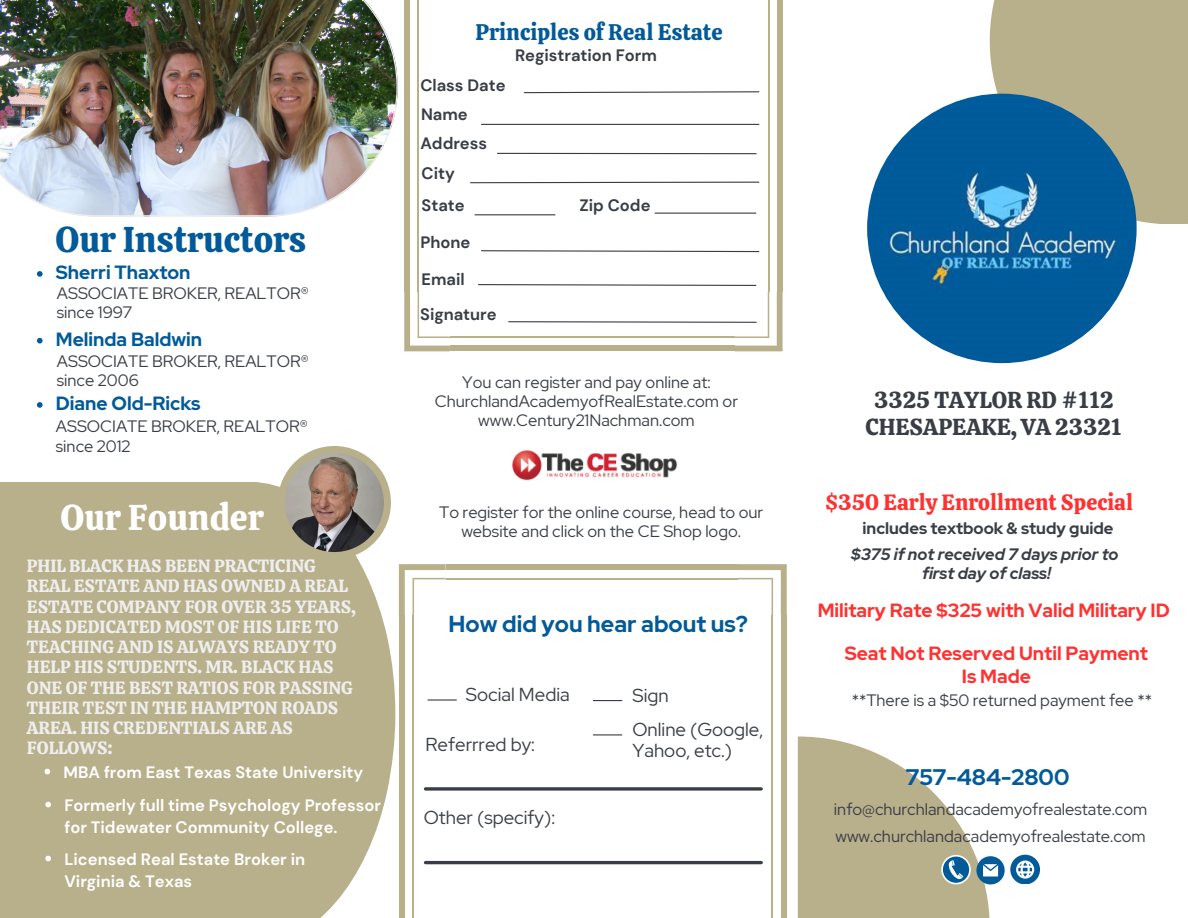
<style>
.page{position:relative;width:1188px;height:918px;background:#fff}
.page>*{position:absolute;margin:0;border:0;box-sizing:border-box;transform-origin:0 0}
.t1{font:35.7px "Calistoga";color:#025a99}
.t2{font:35.7px "Calistoga";color:#fff}
.t3{font:700 23.1px "Red Hat Display";color:#025a99}
.t4{font:22.95px/27.2px "Calistoga";color:#393e46;text-align:center}
.t5{font:22.5px "Calistoga";color:#025a99}
.t6{font:700 22.5px "Red Hat Display";color:#025a99}
.t7{font:21.9px "Calistoga";color:#ff3131}
.t8{font:700 19.05px/22.5px "Red Hat Display";color:#ff3131;text-align:center}
.t9{font:700 19.05px "Red Hat Display";color:#025a99}
.t10{font:18.75px "Red Hat Display";color:#393e46}
.t11{font:17.7px/20.2px "Calistoga";color:#eee}
.t12{font:16.5px/19.2px "Red Hat Display";color:#393e46;text-align:center}
.t13{font:700 16.5px/22.5px "DM Sans";color:#fff}
.t14{font:700 16.5px "DM Sans";color:#393e46}
.t15{font:italic 700 16.5px "Red Hat Display";color:#393e46}
.t16{font:700 16.5px "Red Hat Display";color:#393e46}
</style>
<div class="page">
<img style="left:0;top:0;width:398px;height:217px">
<div style="left:0;top:483px;width:395px;height:435px;background:#b8af8b"></div>
<div style="left:278px;top:446px;width:113px;height:113px;background:#b8af8b;border-radius:50%"></div>
<div style="left:781px;top:615px;width:6px;height:303px;background:#b8af8b"></div>
<hr style="left:772px;top:615px;width:1px;height:303px;background:#b8af8b">
<svg style="left:737px;top:564px;width:50px;height:51px"></svg>
<div style="left:446px;top:564px;width:291px;height:6px;background:#b8af8b"></div>
<hr style="left:446px;top:578px;width:291px;height:1px;background:#b8af8b">
<svg style="left:399px;top:564px;width:47px;height:51px"></svg>
<div style="left:399px;top:615px;width:6px;height:303px;background:#b8af8b"></div>
<hr style="left:413px;top:615px;width:1px;height:303px;background:#b8af8b">
<div style="left:777px;top:0;width:6px;height:291px;background:#b8af8b"></div>
<hr style="left:768px;top:0;width:1px;height:291px;background:#b8af8b">
<div style="left:404px;top:0;width:6px;height:291px;background:#b8af8b"></div>
<hr style="left:418px;top:0;width:1px;height:291px;background:#b8af8b">
<svg style="left:404px;top:291px;width:46px;height:60px"></svg>
<div style="left:450px;top:346px;width:284px;height:5px;background:#b8af8b"></div>
<hr style="left:450px;top:336px;width:284px;height:2px;background:#b8af8b">
<svg style="left:523px;top:91px;width:237px;height:3px"></svg>
<svg style="left:798px;top:737px;width:242px;height:181px"></svg>
<img style="left:285px;top:453px;width:99px;height:99px;border-radius:50%">
<hr style="left:497px;top:153px;width:259px;height:1px;background:#393e46">
<hr style="left:475px;top:214px;width:80px;height:1px;background:#393e46">
<hr style="left:655px;top:213px;width:101px;height:1px;background:#393e46">
<svg style="left:477px;top:283px;width:306px;height:68px"></svg>
<svg style="left:426px;top:787px;width:335px;height:4px"></svg>
<hr style="left:426px;top:861px;width:335px;height:3px;background:#393e46">
<img style="left:512px;top:450px;width:166px;height:31px">
<hr style="left:428px;top:699px;width:28px;height:2px;background:#393e46">
<svg style="left:593px;top:734px;width:29px;height:1px"></svg>
<svg style="left:593px;top:700px;width:29px;height:1px"></svg>
<div style="left:990px;top:0;width:198px;height:224px;background:#b8af8b"></div>
<img style="left:867px;top:94px;width:270px;height:269px;border-radius:50%">
<svg style="left:481px;top:250px;width:279px;height:3px"></svg>
<svg style="left:470px;top:181px;width:290px;height:3px"></svg>
<hr style="left:482px;top:124px;width:277px;height:1px;background:#393e46">
<svg style="left:45px;top:769px;width:5px;height:5px"></svg>
<svg style="left:37px;top:271px;width:6px;height:6px"></svg>
<svg style="left:37px;top:338px;width:6px;height:5px"></svg>
<svg style="left:37px;top:402px;width:6px;height:6px"></svg>
<svg style="left:45px;top:802px;width:6px;height:5px"></svg>
<svg style="left:45px;top:856px;width:6px;height:5px"></svg>
<p class="t1" style="left:55px;top:216px;width:252px">Our Instructors</p>
<p class="t9" style="left:56px;top:260px;width:136px">Sherri Thaxton</p>
<p class="t12" style="left:57px;top:284px;width:253px">ASSOCIATE BROKER, REALTOR®</p>
<h2 class="t12" style="left:57px;top:303px;width:77px">since 1997</h2>
<p class="t9" style="left:56px;top:326px;width:148px">Melinda Baldwin</p>
<p class="t12" style="left:57px;top:352px;width:253px">ASSOCIATE BROKER, REALTOR®</p>
<p class="t12" style="left:57px;top:371px;width:83px">since 2006</p>
<p class="t9" style="left:56px;top:391px;width:146px">Diane Old-Ricks</p>
<h1 class="t12" style="left:56px;top:417px;width:253px">ASSOCIATE BROKER, REALTOR®</h1>
<h5 class="t12" style="left:56px;top:436px;width:76px">since 2012</h5>
<p class="t2" style="left:61px;top:495px;width:205px">Our Founder</p>
<p class="t11" style="left:27px;top:556px;width:330px">PHIL BLACK HAS BEEN PRACTICING<br>REAL ESTATE AND HAS OWNED A REAL<br>ESTATE COMPANY FOR OVER 35 YEARS,<br>HAS DEDICATED MOST OF HIS LIFE TO<br>TEACHING AND IS ALWAYS READY TO<br>HELP HIS STUDENTS. MR. BLACK HAS<br>ONE OF THE BEST RATIOS FOR PASSING<br>THEIR TEST IN THE HAMPTON ROADS<br>AREA. HIS CREDENTIALS ARE AS<br>FOLLOWS:</p>
<p class="t13" style="left:64px;top:761px;width:301px">MBA from East Texas State University</p>
<h4 class="t13" style="left:64px;top:794px;width:318px">Formerly full time Psychology Professor for Tidewater Community College.</h4>
<p class="t13" style="left:64px;top:848px;width:242px">Licensed Real Estate Broker in<br>Virginia &amp; Texas</p>
<p class="t5" style="left:476px;top:17px;width:249px">Principles of Real Estate</p>
<p class="t14" style="left:420px;top:75px;width:87px">Class Date</p>
<p class="t14" style="left:421px;top:104px;width:48px">Name</p>
<p class="t14" style="left:420px;top:133px;width:68px">Address</p>
<p class="t14" style="left:422px;top:162px;width:35px">City</p>
<p class="t14" style="left:422px;top:194px;width:45px">State</p>
<p class="t14" style="left:420px;top:232px;width:51px">Phone</p>
<p class="t14" style="left:422px;top:269px;width:45px">Email</p>
<p class="t14" style="left:420px;top:304px;width:78px">Signature</p>
<p class="t14" style="left:515px;top:44px;width:143px">Registration Form</p>
<p class="t14" style="left:579px;top:195px;width:73px">Zip Code</p>
<p class="t12" style="left:462px;top:373px;width:250px">You can register and pay online at:</p>
<h1 class="t12" style="left:435px;top:392px;width:305px">ChurchlandAcademyofRealEstate.com or</h1>
<p class="t12" style="left:478px;top:411px;width:218px">www.Century21Nachman.com</p>
<p class="t12" style="left:439px;top:503px;width:326px">To register for the online course, head to our website and click on the CE Shop logo.</p>
<h4 class="t3" style="left:449px;top:608px;width:301px">How did you hear about us?</h4>
<p class="t4" style="left:866px;top:386px;width:258px">3325 TAYLOR RD #112<br>CHESAPEAKE, VA 23321</p>
<p class="t7" style="left:825px;top:488px;width:310px">$350 Early Enrollment Special</p>
<p class="t16" style="left:863px;top:517px;width:253px">includes textbook &amp; study guide</p>
<p class="t15" style="left:851px;top:543px;width:269px">$375 if not received 7 days prior to</p>
<p class="t15" style="left:922px;top:562px;width:131px">first day of class!</p>
<h3 class="t8" style="left:818px;top:599px;width:354px">Military Rate $325 with Valid Military ID</h3>
<p class="t8" style="left:845px;top:642px;width:305px">Seat Not Reserved Until Payment<br>Is Made</p>
<h6 class="t10" style="left:466px;top:682px;width:105px">Social Media</h6>
<p class="t12" style="left:852px;top:691px;width:302px">**There is a $50 returned payment fee **</p>
<h6 class="t10" style="left:632px;top:683px;width:38px">Sign</h6>
<p class="t10" style="left:632px;top:717px;width:132px">Online (Google,</p>
<p class="t10" style="left:426px;top:732px;width:111px">Referrred by:</p>
<p class="t10" style="left:632px;top:738px;width:101px">Yahoo, etc.)</p>
<p class="t10" style="left:424px;top:805px;width:133px">Other (specify):</p>
<p class="t6" style="left:906px;top:763px;width:165px">757-484-2800</p>
<p class="t12" style="left:834px;top:799px;width:315px">info@churchlandacademyofrealestate.com</p>
<p class="t12" style="left:835px;top:826px;width:312px">www.churchlandacademyofrealestate.com</p>
</div>
